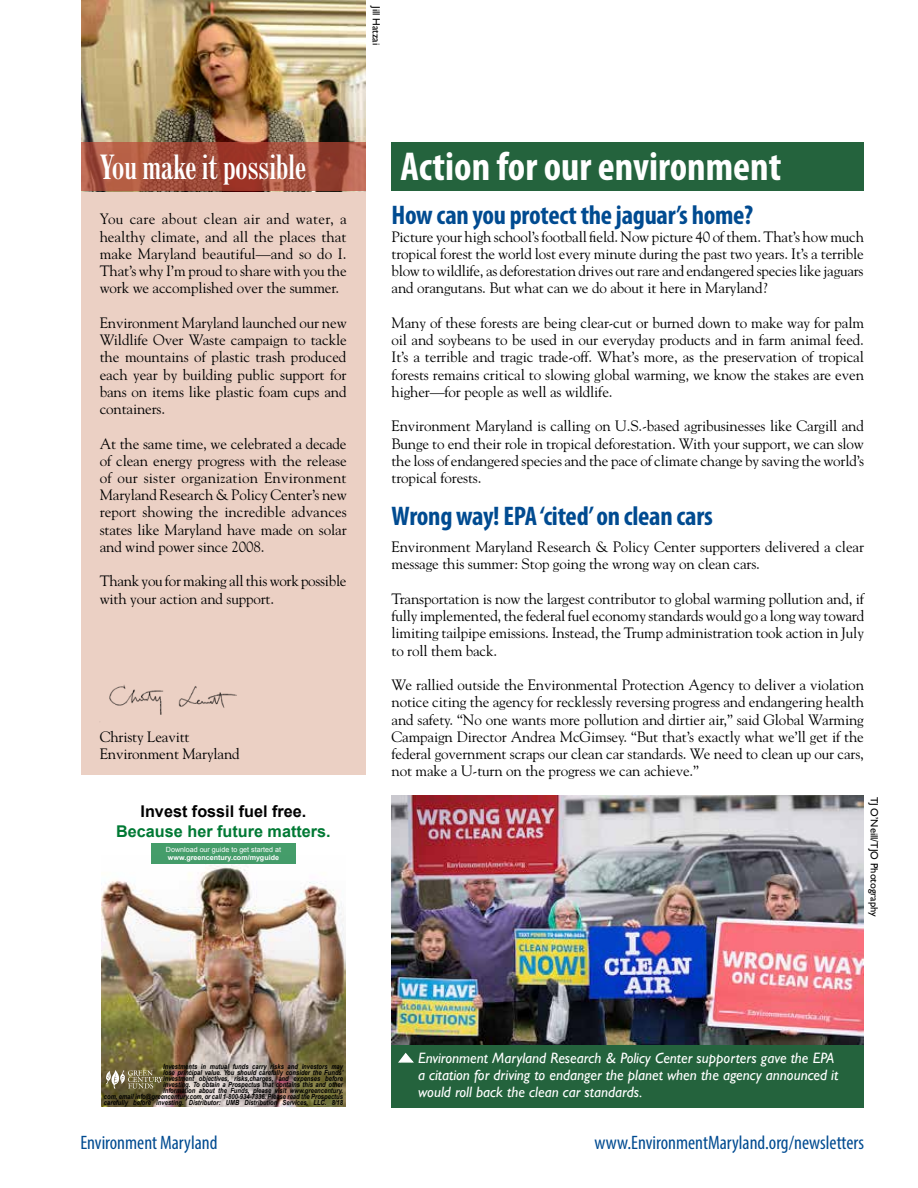
<style>
.page{position:relative;width:918px;height:1188px;background:#fff}
.page>*{position:absolute;margin:0;border:0;box-sizing:border-box;transform-origin:0 0}
.t1{font:700 condensed 40.5px "Myriad Pro";color:#fff}
.t2{font:700 condensed 33px "Century FB";color:#fff}
.t3{font:700 condensed 27px "Myriad Pro";letter-spacing:-.01em;color:#004b91}
.t4{font:condensed 19.5px "Myriad Pro";color:#004b91}
.t5{font:700 16.2px "Arial";color:#007934}
.t6{font:700 16.2px "Arial";color:#000}
.t7{font:15px/17.2px "Goudy";letter-spacing:-.01em;color:#000;text-align:justify}
.t8{font:italic 15px/17.2px "Gill Sans";color:#fff}
.t9{font:10.5px "Gill Sans";color:#000}
.t10{font:italic 700 7.2px/6px "Arial Narrow";color:#000;text-align:right}
.t11{font:7.2px "Arial";color:#fcfcfc}
.t12{font:700 7.2px "Arial";color:#fcfcfc}
</style>
<div class="page">
<img style="left:392px;top:796px;width:472px;height:249px">
<img style="left:102px;top:865px;width:243px;height:242px">
<div style="left:151px;top:843px;width:145px;height:21px;background:#459d6a"></div>
<svg style="left:106px;top:1070px;width:57px;height:19px"></svg>
<div style="left:392px;top:1045px;width:472px;height:62px;background:#24633d"></div>
<svg style="left:398px;top:1052px;width:16px;height:11px"></svg>
<div style="left:81px;top:0;width:285px;height:775px;background:#ebd0c4"></div>
<img style="left:81px;top:0;width:285px;height:142px">
<svg style="left:81px;top:142px;width:285px;height:49px;background:#a44e3c"></svg>
<img style="left:109px;top:685px;width:128px;height:30px">
<div style="left:392px;top:142px;width:472px;height:49px;background:#24633d"></div>
<p class="t9" style="left:383px;top:6px;width:41px;rotate:90deg">Jill Hatzai</p>
<h2 class="t2" style="left:100px;top:149px;width:208px">You make it possible</h2>
<p class="t7" style="left:100px;top:210px;width:249px">You care about clean air and water, a healthy climate, and all the places that make Maryland beautiful—and so do I.<br>That’s why I’m proud to share with you the work we accomplished over the summer.</p>
<p class="t7" style="left:100px;top:313px;width:249px">Environment Maryland launched our new Wildlife Over Waste campaign to tackle the mountains of plastic trash produced each year by building public support for bans on items like plastic foam cups and containers.</p>
<p class="t7" style="left:100px;top:434px;width:249px">At the same time, we celebrated a decade of clean energy progress with the release of our sister organization Environment Maryland Research &amp; Policy Center’s new report showing the incredible advances states like Maryland have made on solar and wind power since 2008.</p>
<p class="t7" style="left:100px;top:572px;width:248px">Thank you for making all this work possible with your action and support.</p>
<p class="t7" style="left:100px;top:727px;width:142px">Christy Leavitt<br>Environment Maryland</p>
<p class="t6" style="left:141px;top:800px;width:167px">Invest fossil fuel free.</p>
<p class="t5" style="left:116px;top:819px;width:216px">Because her future matters.</p>
<p class="t11" style="left:166px;top:844px;width:117px">Download our guide to get started at</p>
<p class="t12" style="left:168px;top:853px;width:113px">www.greencentury.com/myguide</p>
<h1 class="t1" style="left:400px;top:141px;width:382px">Action for our environment</h1>
<h3 class="t3" style="left:392px;top:198px;width:363px">How can you protect the jaguar’s home?</h3>
<p class="t7" style="left:392px;top:227px;width:474px">Picture your high school’s football field. Now picture 40 of them. That’s how much tropical forest the world lost every minute during the past two years. It’s a terrible blow to wildlife, as deforestation drives out rare and endangered species like jaguars and orangutans. But what can we do about it here in Maryland?</p>
<p class="t7" style="left:392px;top:313px;width:474px">Many of these forests are being clear-cut or burned down to make way for palm oil and soybeans to be used in our everyday products and in farm animal feed.<br>It’s a terrible and tragic trade-off. What’s more, as the preservation of tropical forests remains critical to slowing global warming, we know the stakes are even higher—for people as well as wildlife.</p>
<p class="t7" style="left:392px;top:417px;width:474px">Environment Maryland is calling on U.S.-based agribusinesses like Cargill and Bunge to end their role in tropical deforestation. With your support, we can slow the loss of endangered species and the pace of climate change by saving the world’s tropical forests.</p>
<h3 class="t3" style="left:392px;top:499px;width:323px">Wrong way! EPA ‘cited’ on clean cars</h3>
<p class="t7" style="left:392px;top:538px;width:474px">Environment Maryland Research &amp; Policy Center supporters delivered a clear message this summer: Stop going the wrong way on clean cars.</p>
<p class="t7" style="left:392px;top:589px;width:474px">Transportation is now the largest contributor to global warming pollution and, if fully implemented, the federal fuel economy standards would go a long way toward limiting tailpipe emissions. Instead, the Trump administration took action in July to roll them back.</p>
<p class="t7" style="left:392px;top:676px;width:474px">We rallied outside the Environmental Protection Agency to deliver a violation notice citing the agency for recklessly reversing progress and endangering health and safety. “No one wants more pollution and dirtier air,” said Global Warming Campaign Director Andrea McGimsey. “But that’s exactly what we’ll get if the federal government scraps our clean car standards. We need to clean up our cars, not make a U-turn on the progress we can achieve.”</p>
<p class="t9" style="left:881px;top:796px;width:121px;rotate:90deg">TJ O’Neill/TJO Photography</p>
<p class="t10" style="left:104px;top:1063px;width:241px">Investments in mutual funds carry risks and investors may<br>lose principal value. You should carefully consider the Funds’<br>investment objectives, risks,charges, and expenses before<br>investing. To obtain a Prospectus that contains this and other<br>information about the Funds, please visit www.greencentury.<br>com, email info@greencentury.com, or call 1-800-934-7336. Please read the Prospectus carefully before investing. Distributor: UMB Distribution Services, LLC. 8/18</p>
<p class="t8" style="left:418px;top:1049px;width:422px">Environment Maryland Research &amp; Policy Center supporters gave the EPA a citation for driving to endanger the planet when the agency announced it would roll back the clean car standards.</p>
<h3 class="t4" style="left:80px;top:1130px;width:139px">Environment Maryland</h3>
<h3 class="t4" style="left:594px;top:1130px;width:271px">www.EnvironmentMaryland.org/newsletters</h3>
</div>
